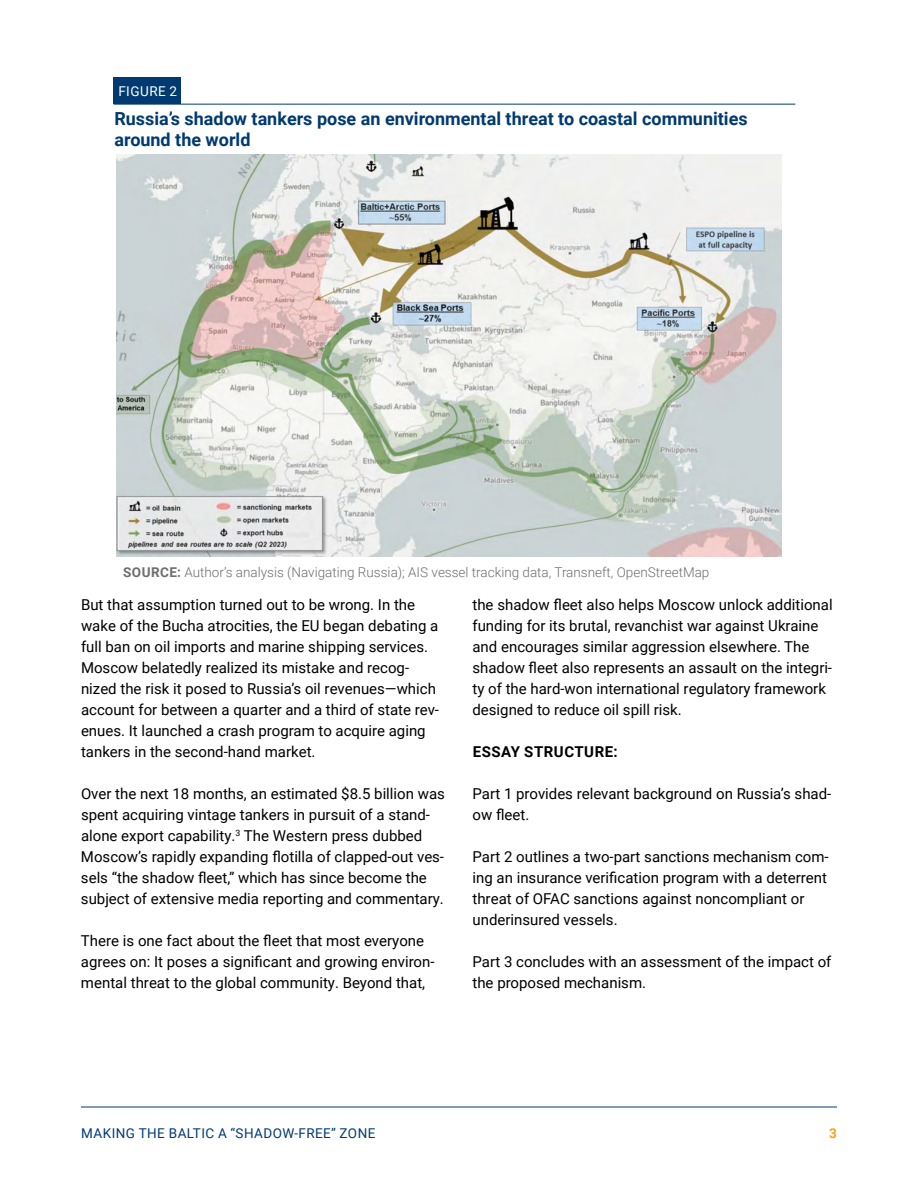
<style>
.page{position:relative;width:918px;height:1188px;background:#fff}
.page>*{position:absolute;margin:0;border:0;box-sizing:border-box;transform-origin:0 0}
.t1{font:700 18px/21px "Roboto";color:#003a70}
.t2{font:15px/21px "Roboto";color:#000}
.t3{font:700 15px "Roboto";letter-spacing:.035em;color:#000}
.t4{font:300 13.5px "Roboto";color:#6d6e71}
.t5{font:13.5px "Roboto";letter-spacing:.035em;color:#003a70}
.t6{font:13.5px "Roboto";letter-spacing:.035em;color:#fff}
.t7{font:700 13.5px "Roboto";color:#ff9e1a}
.s1{font-weight:700}
</style>
<div class="page">
<hr style="left:81px;top:1107px;width:756px;height:1px;background:#003a70">
<img style="left:117px;top:154px;width:665px;height:403px">
<div style="left:114px;top:77px;width:67px;height:27px;background:#003a70"></div>
<hr style="left:114px;top:104px;width:681px;height:1px;background:#003a70">
<p class="t6" style="left:118px;top:82px;width:60px">FIGURE 2</p>
<p class="t1" style="left:114px;top:107px;width:635px">Russia’s shadow tankers pose an environmental threat to coastal communities around the world</p>
<p class="t4" style="left:123px;top:563px;width:588px"><span class="s1">SOURCE:</span> Author’s analysis (Navigating Russia); AIS vessel tracking data, Transneft, OpenStreetMap</p>
<p class="t2" style="left:81px;top:593px;width:360px">But that assumption turned out to be wrong. In the wake of the Bucha atrocities, the EU began debating a full ban on oil imports and marine shipping services.<br>Moscow belatedly realized its mistake and recog&shy;nized the risk it posed to Russia’s oil revenues—which account for between a quarter and a third of state rev&shy;enues. It launched a crash program to acquire aging tankers in the second-hand market.</p>
<p class="t2" style="left:81px;top:782px;width:365px">Over the next 18 months, an estimated $8.5 billion was spent acquiring vintage tankers in pursuit of a stand&shy;alone export capability.<sup>3</sup> The Western press dubbed Moscow’s rapidly expanding flotilla of clapped-out ves&shy;sels “the shadow fleet,” which has since become the subject of extensive media reporting and commentary.</p>
<p class="t2" style="left:81px;top:929px;width:355px">There is one fact about the fleet that most everyone agrees on: It poses a significant and growing environ&shy;mental threat to the global community. Beyond that,</p>
<p class="t2" style="left:472px;top:593px;width:362px">the shadow fleet also helps Moscow unlock additional funding for its brutal, revanchist war against Ukraine and encourages similar aggression elsewhere. The shadow fleet also represents an assault on the integri&shy;ty of the hard-won international regulatory framework designed to reduce oil spill risk.</p>
<p class="t3" style="left:473px;top:741px;width:146px">ESSAY STRUCTURE:</p>
<p class="t2" style="left:472px;top:782px;width:360px">Part 1 provides relevant background on Russia’s shad&shy;ow fleet.</p>
<p class="t2" style="left:472px;top:845px;width:358px">Part 2 outlines a two-part sanctions mechanism com&shy;ing an insurance verification program with a deterrent threat of OFAC sanctions against noncompliant or underinsured vessels.</p>
<p class="t2" style="left:472px;top:950px;width:360px">Part 3 concludes with an assessment of the impact of the proposed mechanism.</p>
<p class="t5" style="left:81px;top:1124px;width:296px">MAKING THE BALTIC A “SHADOW-FREE” ZONE</p>
<p class="t7" style="left:829px;top:1124px;width:9px">3</p>
</div>
